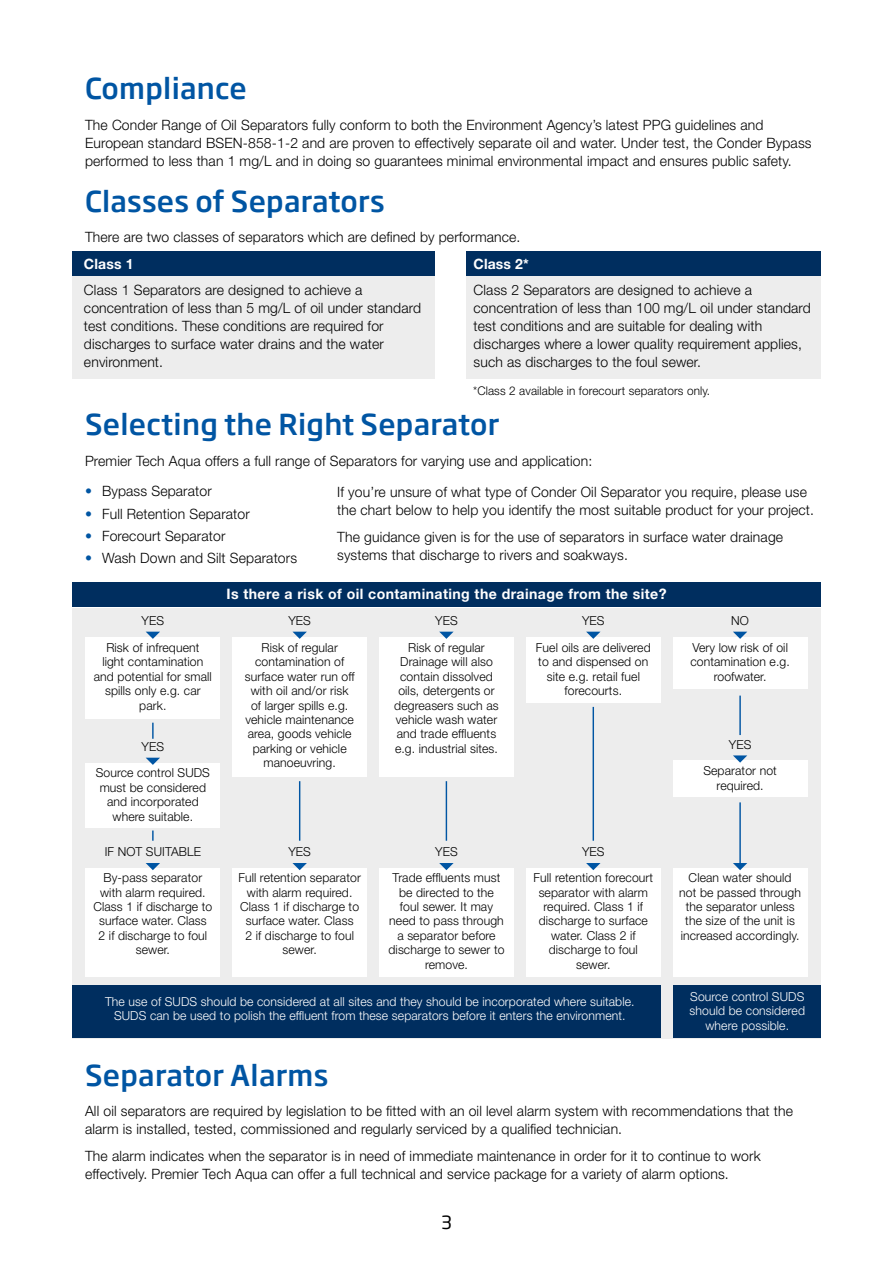
<style>
.page{position:relative;width:893px;height:1263px;background:#fff}
.page>*{position:absolute;margin:0;border:0;box-sizing:border-box;transform-origin:0 0}
.t1{font:500 28.5px "Soho Gothic Pro";letter-spacing:.01em;color:#0055a3}
.t2{font:18px "Soho Gothic Pro";color:#000}
.t3{font:700 14.4px "Helvetica Neue LT Std";letter-spacing:.03em;color:#fff}
.t4{font:300 14.25px/18px "Helvetica Neue LT Std";letter-spacing:.01em;color:#000}
.t5{font:700 14.25px "Helvetica Neue LT Std";letter-spacing:.01em;color:#fff}
.t6{font:300 12.45px/14.4px "Helvetica Neue LT Std";letter-spacing:.01em;color:#000;text-align:center}
.t7{font:300 12.45px/14.4px "Helvetica Neue LT Std";letter-spacing:.01em;color:#fff;text-align:center}
.t8{font:300 12px "Helvetica Neue LT Std";letter-spacing:.01em;color:#000}
.s1{color:#0055a3}
</style>
<div class="page">
<div style="left:72px;top:251px;width:363px;height:25px;background:#002e5f"></div>
<div style="left:467px;top:251px;width:354px;height:25px;background:#002e5f"></div>
<div style="left:72px;top:277px;width:363px;height:102px;background:#ededed"></div>
<div style="left:467px;top:277px;width:354px;height:102px;background:#ededed"></div>
<div style="left:72px;top:608px;width:749px;height:430px;background:#ededed"></div>
<div style="left:72px;top:583px;width:749px;height:24px;background:#002e5f"></div>
<div style="left:72px;top:986px;width:589px;height:52px;background:#002e5f"></div>
<div style="left:673px;top:986px;width:148px;height:52px;background:#002e5f"></div>
<div style="left:86px;top:637px;width:134px;height:81px;background:#fff"></div>
<div style="left:232px;top:637px;width:135px;height:140px;background:#fff"></div>
<div style="left:379px;top:637px;width:135px;height:140px;background:#fff"></div>
<div style="left:526px;top:637px;width:135px;height:66px;background:#fff"></div>
<div style="left:673px;top:637px;width:134px;height:51px;background:#fff"></div>
<div style="left:673px;top:760px;width:134px;height:36px;background:#fff"></div>
<div style="left:86px;top:763px;width:134px;height:64px;background:#fff"></div>
<div style="left:86px;top:868px;width:134px;height:109px;background:#fff"></div>
<div style="left:232px;top:868px;width:135px;height:109px;background:#fff"></div>
<div style="left:379px;top:868px;width:135px;height:109px;background:#fff"></div>
<div style="left:526px;top:868px;width:135px;height:109px;background:#fff"></div>
<div style="left:673px;top:868px;width:134px;height:109px;background:#fff"></div>
<svg style="left:146px;top:632px;width:14px;height:7px"></svg>
<svg style="left:293px;top:632px;width:14px;height:7px"></svg>
<svg style="left:439px;top:632px;width:14px;height:7px"></svg>
<svg style="left:586px;top:632px;width:14px;height:7px"></svg>
<svg style="left:733px;top:632px;width:14px;height:7px"></svg>
<svg style="left:733px;top:755px;width:14px;height:8px"></svg>
<svg style="left:146px;top:758px;width:14px;height:7px"></svg>
<svg style="left:146px;top:863px;width:14px;height:7px"></svg>
<svg style="left:292px;top:863px;width:15px;height:7px"></svg>
<svg style="left:439px;top:863px;width:15px;height:7px"></svg>
<svg style="left:586px;top:863px;width:14px;height:7px"></svg>
<svg style="left:733px;top:863px;width:14px;height:7px"></svg>
<hr style="left:299px;top:781px;width:1px;height:60px;background:#0055a3">
<svg style="left:152px;top:723px;width:2px;height:16px"></svg>
<svg style="left:152px;top:830px;width:2px;height:11px"></svg>
<hr style="left:446px;top:781px;width:1px;height:60px;background:#0055a3">
<hr style="left:593px;top:707px;width:1px;height:134px;background:#0055a3">
<hr style="left:739px;top:802px;width:2px;height:65px;background:#0055a3">
<hr style="left:739px;top:696px;width:2px;height:39px;background:#0055a3">
<h1 class="t1" style="left:85px;top:66px;width:163px">Compliance</h1>
<p class="t4" style="left:85px;top:115px;width:728px">The Conder Range of Oil Separators fully conform to both the Environment Agency’s latest PPG guidelines and<br>European standard BSEN-858-1-2 and are proven to effectively separate oil and water. Under test, the Conder Bypass performed to less than 1 mg/L and in doing so guarantees minimal environmental impact and ensures public safety.</p>
<h1 class="t1" style="left:85px;top:179px;width:301px">Classes of Separators</h1>
<p class="t4" style="left:85px;top:228px;width:437px">There are two classes of separators which are defined by performance.</p>
<p class="t5" style="left:84px;top:255px;width:51px">Class 1</p>
<p class="t4" style="left:84px;top:281px;width:339px">Class 1 Separators are designed to achieve a concentration of less than 5 mg/L of oil under standard test conditions. These conditions are required for discharges to surface water drains and the water environment.</p>
<p class="t5" style="left:474px;top:255px;width:57px">Class 2*</p>
<p class="t4" style="left:474px;top:281px;width:339px">Class 2 Separators are designed to achieve a concentration of less than 100 mg/L oil under standard test conditions and are suitable for dealing with discharges where a lower quality requirement applies, such as discharges to the foul sewer.</p>
<p class="t8" style="left:473px;top:384px;width:239px">*Class 2 available in forecourt separators only.</p>
<h1 class="t1" style="left:85px;top:402px;width:416px">Selecting the Right Separator</h1>
<p class="t4" style="left:85px;top:451px;width:509px">Premier Tech Aqua offers a full range of Separators for varying use and application:</p>
<p class="t4" style="left:85px;top:482px;width:128px"><span class="s1">•</span> Bypass Separator</p>
<p class="t4" style="left:85px;top:504px;width:166px"><span class="s1">•</span> Full Retention Separator</p>
<p class="t4" style="left:85px;top:527px;width:142px"><span class="s1">•</span> Forecourt Separator</p>
<p class="t4" style="left:85px;top:549px;width:214px"><span class="s1">•</span> Wash Down and Silt Separators</p>
<p class="t4" style="left:337px;top:483px;width:478px">If you’re unsure of what type of Conder Oil Separator you require, please use the chart below to help you identify the most suitable product for your project.</p>
<p class="t4" style="left:337px;top:527px;width:447px">The guidance given is for the use of separators in surface water drainage systems that discharge to rivers and soakways.</p>
<p class="t6" style="left:106px;top:607px;width:95px;line-height:26.7px">YES<br>Risk of infrequent</p>
<p class="t6" style="left:94px;top:654px;width:120px">light contamination and potential for small spills only e.g. car park.</p>
<p class="t6" style="left:96px;top:733px;width:116px;line-height:26.7px">YES<br>Source control SUDS</p>
<p class="t6" style="left:100px;top:780px;width:108px">must be considered and incorporated where suitable.</p>
<p class="t6" style="left:105px;top:844px;width:22px">if not</p>
<p class="t6" style="left:104px;top:837px;width:100px;line-height:26.7px;text-align:left;text-indent:42px">su itable<br>By-pass separator</p>
<p class="t6" style="left:93px;top:885px;width:120px">with alarm required.<br>Class 1 if discharge to surface water. Class<br>2 if discharge to foul sewer.</p>
<p class="t3" style="left:226px;top:585px;width:442px">Is there a risk of oil contaminating the drainage from the site?</p>
<p class="t6" style="left:261px;top:607px;width:78px;line-height:26.7px">YES<br>Risk of regular</p>
<p class="t6" style="left:245px;top:654px;width:111px">contamination of surface water run off with oil and/or risk of larger spills e.g. vehicle maintenance area, goods vehicle parking or vehicle manoeuvring.</p>
<p class="t6" style="left:408px;top:607px;width:78px;line-height:26.7px">YES<br>Risk of regular</p>
<p class="t6" style="left:394px;top:654px;width:106px">Drainage will also contain dissolved oils, detergents or degreasers such as vehicle wash water and trade effluents e.g. industrial sites.</p>
<p class="t6" style="left:536px;top:607px;width:116px;line-height:26.7px">YES<br>Fuel oils are delivered</p>
<p class="t6" style="left:538px;top:654px;width:112px">to and dispensed on site e.g. retail fuel forecourts.</p>
<p class="t6" style="left:692px;top:607px;width:97px;line-height:26.7px">NO<br>Very low risk of oil</p>
<p class="t6" style="left:690px;top:654px;width:101px">contamination e.g. roofwater.</p>
<p class="t6" style="left:703px;top:731px;width:75px;line-height:26.7px">YES<br>Separator not</p>
<p class="t6" style="left:717px;top:778px;width:49px">required.</p>
<p class="t6" style="left:238px;top:837px;width:124px;line-height:26.7px">YES<br>Full retention separator</p>
<p class="t6" style="left:240px;top:885px;width:120px">with alarm required.<br>Class 1 if discharge to surface water. Class<br>2 if discharge to foul sewer.</p>
<p class="t6" style="left:393px;top:837px;width:109px;line-height:26.7px">YES<br>Trade effluents must</p>
<p class="t6" style="left:388px;top:885px;width:117px">be directed to the foul sewer. It may need to pass through a separator before discharge to sewer to remove.</p>
<p class="t6" style="left:533px;top:837px;width:121px;line-height:26.7px">YES<br>Full retention forecourt</p>
<p class="t6" style="left:539px;top:885px;width:111px">separator with alarm required. Class 1 if discharge to surface water. Class 2 if discharge to foul sewer.</p>
<p class="t6" style="left:679px;top:870px;width:123px">Clean water should not be passed through the separator unless the size of the unit is increased accordingly.</p>
<p class="t7" style="left:105px;top:994px;width:531px">The use of SUDS should be considered at all sites and they should be incorporated where suitable.<br>SUDS can be used to polish the effluent from these separators before it enters the environment.</p>
<p class="t7" style="left:690px;top:989px;width:117px">Source control SUDS should be considered where possible.</p>
<h1 class="t1" style="left:85px;top:1052px;width:245px">Separator Alarms</h1>
<p class="t4" style="left:85px;top:1102px;width:709px">All oil separators are required by legislation to be fitted with an oil level alarm system with recommendations that the alarm is installed, tested, commissioned and regularly serviced by a qualified technician.</p>
<p class="t4" style="left:85px;top:1146px;width:677px">The alarm indicates when the separator is in need of immediate maintenance in order for it to continue to work effectively. Premier Tech Aqua can offer a full technical and service package for a variety of alarm options.</p>
<p class="t2" style="left:441px;top:1208px;width:12px">3</p>
</div>
